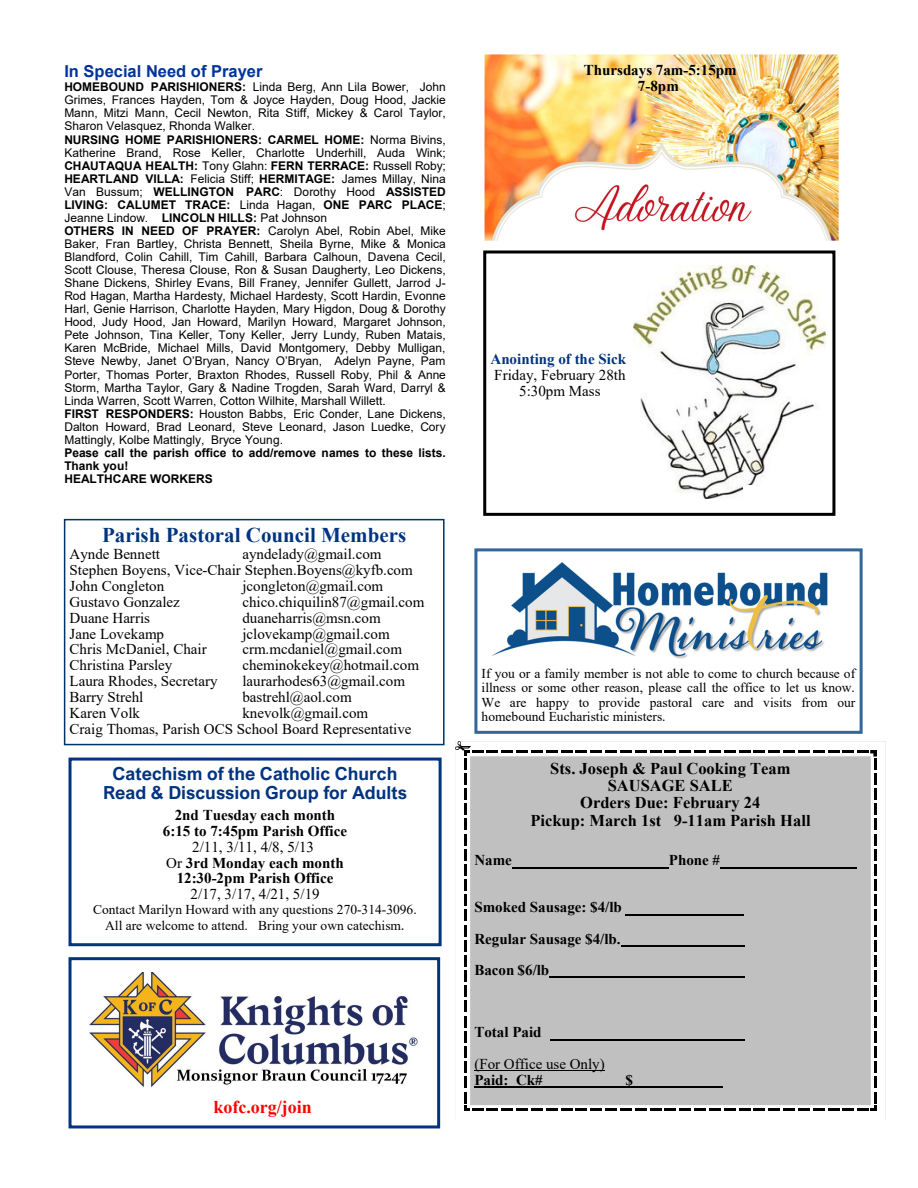
<style>
.page{position:relative;width:918px;height:1188px;background:#fff}
.page>*{position:absolute;margin:0;border:0;box-sizing:border-box;transform-origin:0 0}
.t1{font:700 21px "Times New Roman";color:#003380}
.t2{font:700 18px/19.2px "Arial Nova";color:#003380;text-align:center}
.t3{font:700 18px "Times New Roman";color:#f00}
.t4{font:700 16.5px/17.2px "Times New Roman";color:#000;text-align:center}
.t5{font:700 16.5px "Arial";color:#00339a}
.t6{font:15px/15.9px "Times New Roman";color:#000}
.t7{font:700 15px/15.8px "Times New Roman";color:#000;text-align:center}
.t8{font:13.5px/14.2px "Times New Roman";color:#000;text-align:justify}
.t9{font:12px/13px "Arial";color:#000}
.s1{font-weight:700}
.s2{font-weight:400}
.s3{font-size:15px}
.s4{font-weight:700;color:#003380}
</style>
<div class="page">
<div style="left:483px;top:250px;width:352px;height:266px;border:3px solid #000"></div>
<div style="left:474px;top:548px;width:389px;height:186px;border:3px solid #369"></div>
<img style="left:491px;top:562px;width:337px;height:97px">
<div style="left:69px;top:758px;width:373px;height:188px;border:3px solid #003380"></div>
<div style="left:69px;top:957px;width:371px;height:171px;border:3px solid #003380"></div>
<div style="left:64px;top:519px;width:381px;height:226px;border:2px solid #036"></div>
<img style="left:634px;top:265px;width:192px;height:234px">
<div style="left:743px;top:485px;width:74px;height:23px;background:#fff"></div>
<img style="left:484px;top:54px;width:355px;height:186px">
<img style="left:89px;top:972px;width:329px;height:116px">
<svg style="left:455px;top:741px;width:422px;height:370px"></svg>
<hr style="left:512px;top:867px;width:157px;height:1px;background:#000">
<hr style="left:720px;top:867px;width:136px;height:1px;background:#000">
<hr style="left:626px;top:914px;width:118px;height:1px;background:#000">
<hr style="left:621px;top:945px;width:123px;height:2px;background:#000">
<hr style="left:549px;top:976px;width:195px;height:2px;background:#000">
<hr style="left:550px;top:1039px;width:194px;height:1px;background:#000">
<hr style="left:474px;top:1071px;width:131px;height:1px;background:#000">
<hr style="left:474px;top:1086px;width:249px;height:2px;background:#000">
<p class="t5" style="left:64px;top:60px;width:200px">In Special Need of Prayer</p>
<p class="t9" style="left:64px;top:80px;width:383px"><span class="s1">HOMEBOUND PARISHIONERS:</span> Linda Berg, Ann Lila Bower, John Grimes, Frances Hayden, Tom &amp; Joyce Hayden, Doug Hood, Jackie Mann, Mitzi Mann, Cecil Newton, Rita Stiff, Mickey &amp; Carol Taylor, Sharon Velasquez, Rhonda Walker.<br><span class="s1">NURSING HOME PARISHIONERS: CARMEL HOME:</span> Norma Bivins, Katherine Brand, Rose Keller, Charlotte Underhill, Auda Wink; <span class="s1">CHAUTAQUA HEALTH:</span> Tony Glahn: <span class="s1">FERN TERRACE:</span> Russell Roby; <span class="s1">HEARTLAND VILLA:</span> Felicia Stiff; <span class="s1">HERMITAGE:</span> James Millay, Nina Van Bussum; <span class="s1">WELLINGTON PARC</span>: Dorothy Hood <span class="s1">ASSISTED LIVING: CALUMET TRACE:</span> Linda Hagan, <span class="s1">ONE PARC PLACE</span>; Jeanne Lindow. <span class="s1">LINCOLN HILLS:</span> Pat Johnson<br><span class="s1">OTHERS IN NEED OF PRAYER:</span> Carolyn Abel, Robin Abel, Mike Baker, Fran Bartley, Christa Bennett, Sheila Byrne, Mike &amp; Monica Blandford, Colin Cahill, Tim Cahill, Barbara Calhoun, Davena Cecil, Scott Clouse, Theresa Clouse, Ron &amp; Susan Daugherty, Leo Dickens, Shane Dickens, Shirley Evans, Bill Franey, Jennifer Gullett, Jarrod J-Rod Hagan, Martha Hardesty, Michael Hardesty, Scott Hardin, Evonne Harl, Genie Harrison, Charlotte Hayden, Mary Higdon, Doug &amp; Dorothy Hood, Judy Hood, Jan Howard, Marilyn Howard, Margaret Johnson, Pete Johnson, Tina Keller, Tony Keller, Jerry Lundy, Ruben Matais, Karen McBride, Michael Mills, David Montgomery, Debby Mulligan, Steve Newby, Janet O’Bryan, Nancy O’Bryan, Adelyn Payne, Pam Porter, Thomas Porter, Braxton Rhodes, Russell Roby, Phil &amp; Anne Storm, Martha Taylor, Gary &amp; Nadine Trogden, Sarah Ward, Darryl &amp; Linda Warren, Scott Warren, Cotton Wilhite, Marshall Willett.<br><span class="s1">FIRST RESPONDERS:</span> Houston Babbs, Eric Conder, Lane Dickens, Dalton Howard, Brad Leonard, Steve Leonard, Jason Luedke, Cory Mattingly, Kolbe Mattingly, Bryce Young.<br><span class="s1">Pease call the parish office to add/remove names to these lists.<br>Thank you!<br>HEALTHCARE WORKERS</span></p>
<p class="t1" style="left:102px;top:520px;width:306px">Parish Pastoral Council Members</p>
<p class="t6" style="left:70px;top:546px;width:92px">Aynde Bennett</p>
<p class="t6" style="left:70px;top:546px;width:345px;text-indent:173px">ayndelady@gmail.com<br>Stephen Boyens , Vice-Chair Stephen.Boyens@kyfb.com<br>John Congleton</p>
<p class="t6" style="left:242px;top:577px;width:142px">jcongleton@gmail.com</p>
<p class="t6" style="left:70px;top:593px;width:112px">Gustavo Gonzalez</p>
<p class="t6" style="left:242px;top:593px;width:184px">chico.chiquilin87@gmail.com</p>
<p class="t6" style="left:70px;top:609px;width:82px">Duane Harris</p>
<p class="t6" style="left:242px;top:609px;width:140px">duaneharris@msn.com</p>
<p class="t6" style="left:70px;top:625px;width:96px">Jane Lovekamp</p>
<p class="t6" style="left:242px;top:625px;width:149px">jclovekamp@gmail.com</p>
<p class="t6" style="left:70px;top:641px;width:139px">Chris McDaniel, Chair</p>
<p class="t6" style="left:242px;top:641px;width:161px">crm.mcdaniel@gmail.com</p>
<p class="t6" style="left:70px;top:657px;width:104px">Christina Parsley</p>
<p class="t6" style="left:242px;top:657px;width:178px">cheminokekey@hotmail.com</p>
<p class="t6" style="left:70px;top:673px;width:150px">Laura Rhodes, Secretary</p>
<p class="t6" style="left:242px;top:673px;width:164px">laurarhodes63@gmail.com</p>
<p class="t6" style="left:70px;top:689px;width:75px">Barry Strehl</p>
<p class="t6" style="left:242px;top:689px;width:111px">bastrehl@aol.com</p>
<p class="t6" style="left:70px;top:705px;width:72px">Karen Volk</p>
<p class="t6" style="left:70px;top:705px;width:344px;text-indent:173px">knevolk@gmail.com<br>Craig Thomas, Parish OCS School Board Representative</p>
<p class="t2" style="left:103px;top:764px;width:305px">Catechism of the Catholic Church<br>Read &amp; Discussion Group for Adults</p>
<p class="t7" style="left:163px;top:807px;width:186px">2nd Tuesday each month<br>6:15 to 7:45pm Parish Office<br><span class="s2">2/11, 3/11, 4/8, 5/13<br>Or</span> 3rd Monday each month<br>12:30-2pm Parish Office<br><span class="s2">2/17, 3/17, 4/21, 5/19</span></p>
<p class="t8" style="left:93px;top:901px;width:325px;line-height:15.6px;text-align:center">Contact Marilyn Howard with any questions 270-314-3096.<br>All are welcome to attend. Bring your own catechism<span class="s3">.</span></p>
<p class="t3" style="left:213px;top:1094px;width:100px">kofc.org/join</p>
<p class="t7" style="left:584px;top:62px;width:154px">Thursdays 7am-5:15pm<br>7-8pm</p>
<p class="t6" style="left:490px;top:351px;width:137px;text-align:center"><span class="s4">Anointing of the Sick<br></span>Friday, February 28th<br>5:30pm Mass</p>
<p class="t8" style="left:482px;top:666px;width:375px">If you or a family member is not able to come to church because of illness or some other reason, please call the office to let us know.<br>We are happy to provide pastoral care and visits from our homebound Eucharistic ministers.</p>
<p class="t4" style="left:530px;top:759px;width:282px">Sts. Joseph &amp; Paul Cooking Team<br>SAUSAGE SALE<br>Orders Due: February 24<br>Pickup: March 1st 9-11am Parish Hall</p>
<p class="t7" style="left:474px;top:852px;width:39px">Name</p>
<p class="t7" style="left:669px;top:852px;width:53px">Phone #</p>
<p class="t7" style="left:474px;top:891px;width:149px;line-height:31.2px;text-align:justify">Smoked Sausage: $4/lb Regular Sausage $4/lb.<br>Bacon $6/lb</p>
<p class="t6" style="left:474px;top:1016px;width:132px;line-height:31.5px"><span class="s1">Total Paid<br></span>(For Office use Only)</p>
<p class="t7" style="left:474px;top:1071px;width:70px">Paid: Ck#</p>
<p class="t7" style="left:626px;top:1071px;width:9px">$</p>
</div>
